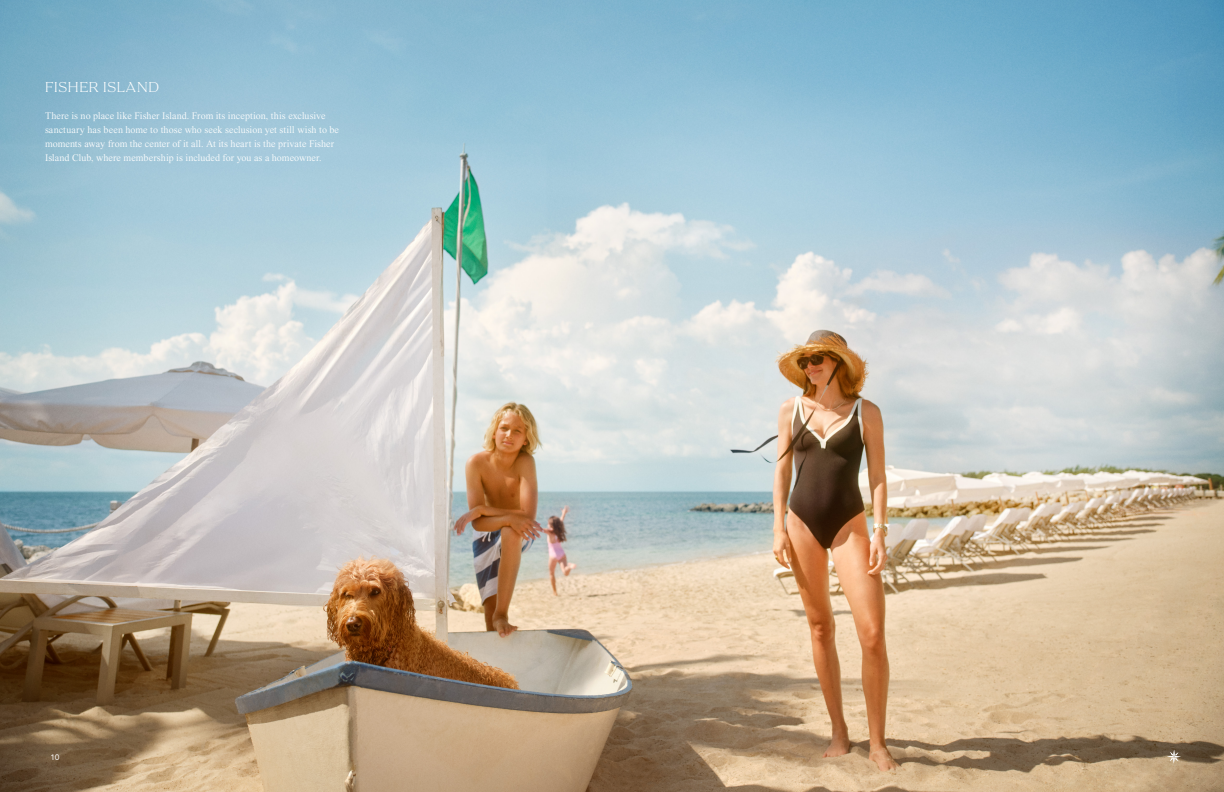
<style>
.page{position:relative;width:1224px;height:792px;background:#fff}
.page>*{position:absolute;margin:0;border:0;box-sizing:border-box;transform-origin:0 0}
.Head_small{font:300 15px "Apris";letter-spacing:.05em;color:#fff}
.Body_copy_white{font:300 10px/14px "Times Now";letter-spacing:.005em;color:#fff}
.t1{font:8px "Europa";color:#fff}
</style>
<div class="page">
<img style="left:0;top:0;width:1224px;height:792px">
<svg style="left:1167px;top:750px;width:14px;height:13px"></svg>
<p class="Head_small" style="left:45px;top:78px;width:116px">FISHER ISLAND</p>
<p class="Body_copy_white" style="left:45px;top:109px;width:296px">There is no place like Fisher Island. From its inception, this exclusive sanctuary has been home to those who seek seclusion yet still wish to be moments away from the center of it all. At its heart is the private Fisher Island Club, where membership is included for you as a homeowner.</p>
<p class="t1" style="left:51px;top:752px;width:10px">10</p>
</div>
